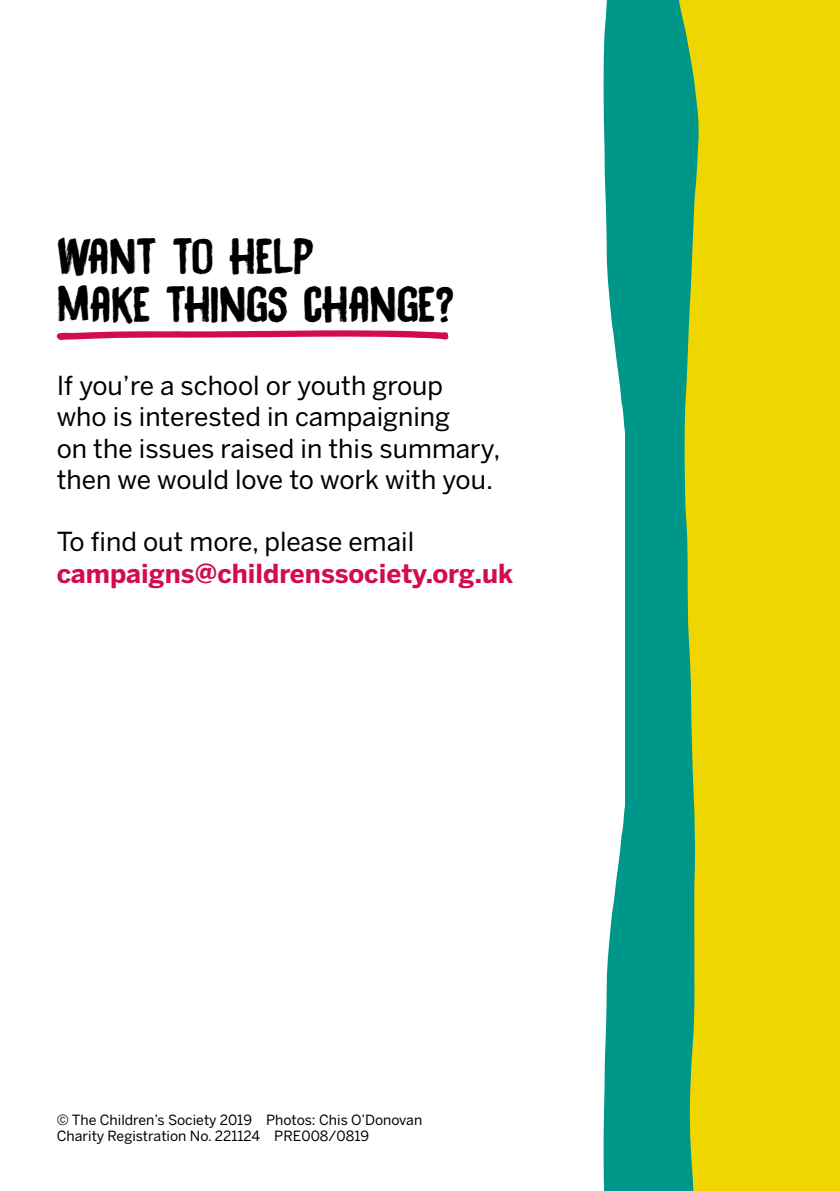
<style>
.page{position:relative;width:840px;height:1191px;background:#fff}
.page>*{position:absolute;margin:0;border:0;box-sizing:border-box;transform-origin:0 0}
.t1{font:44px/48px "Black Bamboo";letter-spacing:-.01em;color:#000}
.t2{font:26px/31.2px "Benton Sans";color:#000}
.t3{font:700 26px "Benton Sans";color:#d30b50}
.t4{font:14px/16.8px "Benton Sans";color:#000}
</style>
<div class="page">
<svg style="left:603px;top:0;width:71px;height:612px;fill:#00978b"></svg>
<svg style="left:603px;top:612px;width:71px;height:579px;fill:#00978b"></svg>
<div style="left:624px;top:390px;width:22px;height:444px;background:#00978b"></div>
<svg style="left:674px;top:0;width:63px;height:1191px;background:#9dc02f"></svg>
<div style="left:737px;top:0;width:102px;height:1191px;background:#efd600"></div>
<svg style="left:56px;top:330px;width:392px;height:10px"></svg>
<h1 class="t1" style="left:57px;top:232px;width:399px">WANT TO HELP<br>MAKE THINGS CHANGE?</h1>
<p class="t2" style="left:57px;top:370px;width:445px">If you’re a school or youth group<br>who is interested in campaigning<br>on the issues raised in this summary, then we would love to work with you.</p>
<p class="t2" style="left:57px;top:526px;width:359px">To find out more, please email</p>
<p class="t3" style="left:57px;top:557px;width:458px">campaigns@childrenssociety.org.uk</p>
<p class="t4" style="left:57px;top:1110px;width:367px">© The Children’s Society 2019 Photos: Chis O’Donovan<br>Charity Registration No. 221124 PRE008/0819</p>
</div>
